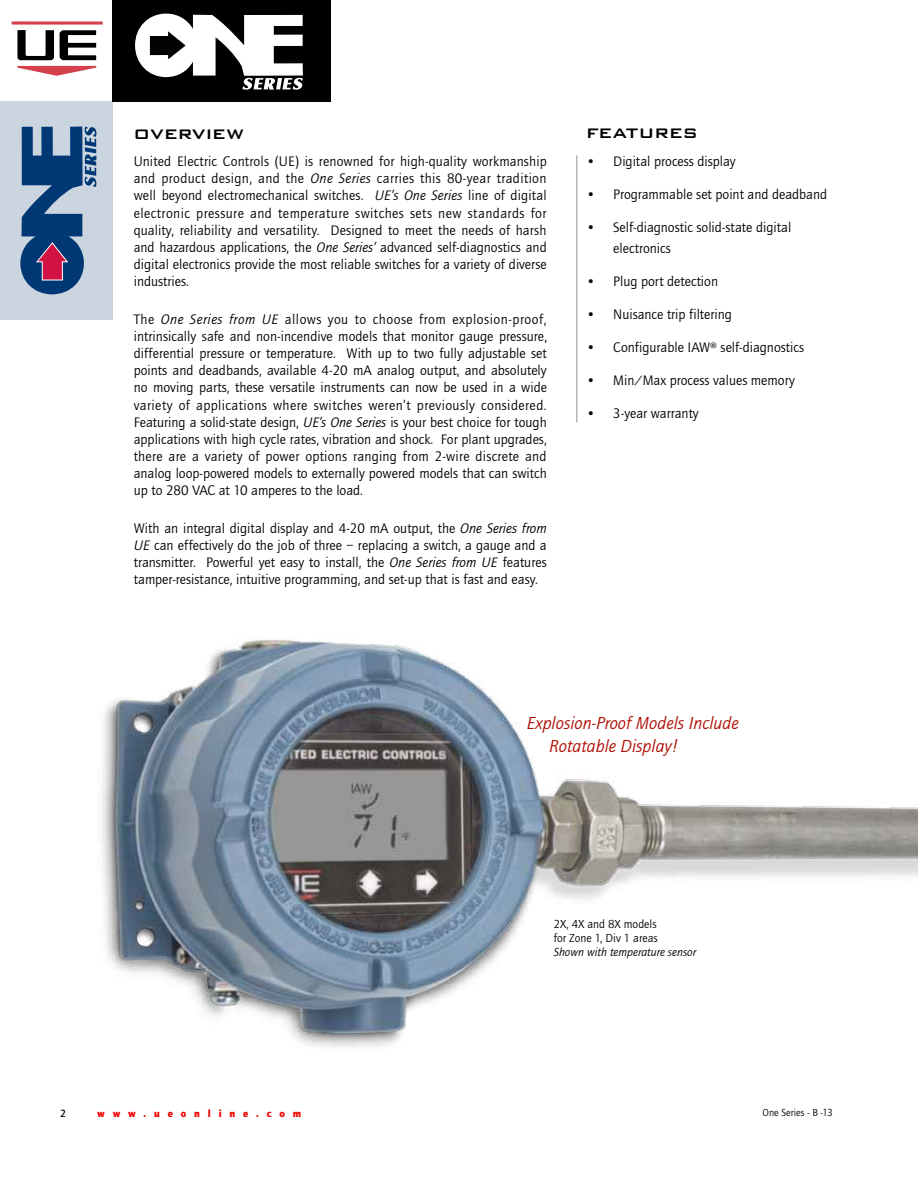
<style>
.page{position:relative;width:918px;height:1188px;background:#fff}
.page>*{position:absolute;margin:0;border:0;box-sizing:border-box;transform-origin:0 0}
.t1{font:500 22.5px "Bank Gothic BT";color:#000101}
.t2{font:italic 18px/23.2px "Quay Sans ITC";color:#af0e04}
.t3{font:14.25px/17.1px "Quay Sans ITC";color:#000;text-align:justify}
.t4{font:12px/14.2px "Quay Sans ITC";color:#000}
.t5{font:italic 12px "Quay Sans ITC";color:#000}
.t6{font:10.8px "Quay Sans Md ITC";color:#000}
.t7{font:900 10.5px "Quay Sans ITC";letter-spacing:.75em;color:#f00200}
.t8{font:10.5px "Quay Sans ITC";color:#000}
.s1{font-style:italic}
</style>
<div class="page">
<svg style="left:12px;top:21px;width:91px;height:4px"></svg>
<svg style="left:17px;top:30px;width:37px;height:30px"></svg>
<svg style="left:17px;top:66px;width:79px;height:10px"></svg>
<svg style="left:60px;top:30px;width:36px;height:30px"></svg>
<div style="left:0;top:102px;width:113px;height:218px;background:#cad5df"></div>
<svg style="left:20px;top:126px;width:76px;height:168px"></svg>
<div style="left:113px;top:0;width:218px;height:102px;background:#000"></div>
<svg style="left:135px;top:14px;width:168px;height:76px"></svg>
<img style="left:102px;top:639px;width:816px;height:408px">
<hr style="left:576px;top:155px;width:1px;height:268px;background:#939598">
<h1 class="t1" style="left:134px;top:121px;width:112px">overview</h1>
<h1 class="t1" style="left:586px;top:120px;width:113px">features</h1>
<p class="t3" style="left:586px;top:153px;width:151px">• Digital process display</p>
<p class="t3" style="left:586px;top:186px;width:242px">• Programmable set point and deadband</p>
<p class="t3" style="left:613px;top:217px;width:179px;line-height:21px;text-indent:-27px">• Self-diagnostic solid-state digital electronics</p>
<p class="t3" style="left:586px;top:273px;width:133px">• Plug port detection</p>
<p class="t3" style="left:586px;top:306px;width:147px">• Nuisance trip filtering</p>
<p class="t3" style="left:586px;top:339px;width:219px">• Configurable IAW® self-diagnostics</p>
<p class="t3" style="left:586px;top:372px;width:210px">• Min/Max process values memory</p>
<p class="t3" style="left:586px;top:405px;width:114px">• 3-year warranty</p>
<p class="t3" style="left:134px;top:153px;width:415px">United Electric Controls (UE) is renowned for high-quality workmanship and product design, and the <span class="s1">One Series</span> carries this 80-year tradition well beyond electromechanical switches. <span class="s1">UE’s One Series</span> line of digital electronic pressure and temperature switches sets new standards for quality, reliability and versatility. Designed to meet the needs of harsh and hazardous applications, the <span class="s1">One Series’</span> advanced self-diagnostics and digital electronics provide the most reliable switches for a variety of diverse industries.</p>
<p class="t3" style="left:134px;top:311px;width:415px">The <span class="s1">One Series from UE</span> allows you to choose from explosion-proof, intrinsically safe and non-incendive models that monitor gauge pressure, differential pressure or temperature. With up to two fully adjustable set points and deadbands, available 4-20 mA analog output, and absolutely no moving parts, these versatile instruments can now be used in a wide variety of applications where switches weren’t previously considered.<br>Featuring a solid-state design, <span class="s1">UE’s One Series</span> is your best choice for tough applications with high cycle rates, vibration and shock. For plant upgrades, there are a variety of power options ranging from 2-wire discrete and analog loop-powered models to externally powered models that can switch up to 280 VAC at 10 amperes to the load.</p>
<p class="t3" style="left:134px;top:520px;width:414px">With an integral digital display and 4-20 mA output, the <span class="s1">One Series from UE</span> can effectively do the job of three – replacing a switch, a gauge and a transmitter. Powerful yet easy to install, the <span class="s1">One Series from UE</span> features tamper-resistance, intuitive programming, and set-up that is fast and easy.</p>
<p class="t2" style="left:549px;top:712px;width:191px;text-indent:-22px">Explosion-Proof Models Include<br>Rotatable Display!</p>
<p class="t4" style="left:554px;top:917px;width:105px">2X, 4X and 8X models for Zone 1, Div 1 areas</p>
<p class="t5" style="left:554px;top:946px;width:144px">Shown with temperature sensor</p>
<p class="t6" style="left:60px;top:1107px;width:7px">2</p>
<p class="t7" style="left:97px;top:1107px;width:205px">www.ueonline.com</p>
<p class="t8" style="left:763px;top:1107px;width:72px">One Series - B -13</p>
</div>
